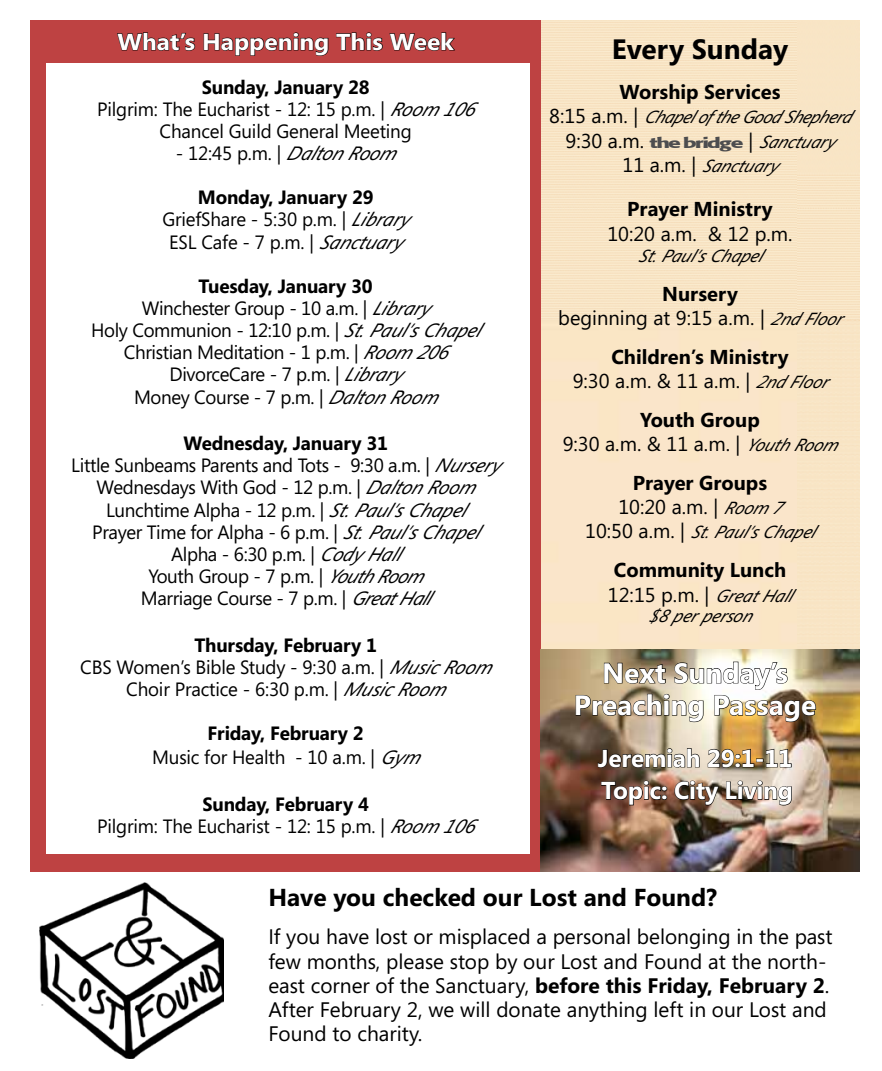
<style>
.page{position:relative;width:882px;height:1071px;background:#fff}
.page>*{position:absolute;margin:0;border:0;box-sizing:border-box;transform-origin:0 0}
.t1{font:700 28px/32.2px "Segoe";color:#fff;text-align:center}
.t2{font:700 28px "Segoe";color:#000}
.t3{font:700 24.5px "Segoe";letter-spacing:-.01em;color:#fff}
.t4{font:700 24.5px "Segoe";color:#000}
.t5{font:700 23.1px "Segoe";color:#fff;scale:1.06 1}
.t6{font:21px/24.2px "Segoe";color:#000}
.t7{font:700 20.12px/24.2px "Segoe";color:#000;text-align:center}
.t8{font:20.12px/24.2px "Segoe";color:#000;text-align:center}
.t9{font:19.25px/22.1px "Segoe";letter-spacing:-.02em;color:#000;text-align:center}
.t10{font:italic 17.5px "Segoe";color:#000}
.s1{font-weight:700}
.s2{font-style:italic}
.s3{font-style:normal;font-size:20.12px}
.s4{font-family:"MARKETPRO";font-size:15.75px;color:#4d4d4f}
.s5{font-style:italic;font-size:17.5px}
.s6{font-weight:400}
.s7{font-weight:400;font-style:italic;font-size:17.5px}
</style>
<div class="page">
<div style="left:30px;top:21px;width:511px;height:851px;background:#be4242"></div>
<svg style="left:117px;top:32px;width:79px;height:19px"></svg>
<svg style="left:203px;top:32px;width:126px;height:24px"></svg>
<svg style="left:336px;top:32px;width:47px;height:19px"></svg>
<svg style="left:389px;top:32px;width:66px;height:19px"></svg>
<div style="left:46px;top:63px;width:483px;height:791px;background:#fff"></div>
<img style="left:541px;top:649px;width:318px;height:223px">
<svg style="left:597px;top:748px;width:103px;height:20px"></svg>
<svg style="left:707px;top:748px;width:85px;height:20px"></svg>
<img style="left:575px;top:661px;width:241px;height:62px">
<svg style="left:601px;top:780px;width:67px;height:26px"></svg>
<svg style="left:674px;top:780px;width:46px;height:26px"></svg>
<svg style="left:726px;top:780px;width:66px;height:26px"></svg>
<img style="left:40px;top:882px;width:184px;height:176px">
<p class="t5" style="left:117px;top:25px;width:319px">What’s Happening This Week</p>
<p class="t9" style="left:97px;top:75px;width:387px"><span class="s1">Sunday, January 28<br></span>Pilgrim: The Eucharist - 12: 15 p.m. | <span class="s2">Room 106<br></span>Chancel Guild General Meeting</p>
<p class="t9" style="left:176px;top:142px;width:229px">- 1 2 : 4 5 p . m . | <span class="s2">DaltonRoom</span></p>
<p class="t9" style="left:162px;top:186px;width:248px"><span class="s1">Monday, January 29<br></span>GriefShare - 5:30 p.m. | <span class="s2">Library<br></span>ESL Cafe - 7 p.m. | <span class="s2">Sanctuary</span></p>
<p class="t9" style="left:91px;top:275px;width:399px"><span class="s1">Tuesday, January 30<br></span>Winchester Group - 10 a.m. | <span class="s2">Library<br></span>Holy Communion - 12:10 p.m. | <span class="s2">St.Paul’sChapel </span>Christian Meditation - 1 p.m. | <span class="s2">Room 206<br></span>DivorceCare - 7 p.m. | <span class="s2">Library<br></span>Money Course - 7 p.m. | <span class="s2">DaltonRoom</span></p>
<p class="t9" style="left:71px;top:432px;width:430px"><span class="s1">Wednesday, January 31<br></span>Little Sunbeams Parents and Tots - 9:30 a.m. | <span class="s2">Nursery </span>Wednesdays With God - 12 p.m. | <span class="s2">DaltonRoom </span>Lunchtime Alpha - 12 p.m. | <span class="s2">St.Paul’sChapel<br></span>Prayer Time for Alpha - 6 p.m. | <span class="s2">St.Paul’sChapel </span>Alpha - 6:30 p.m. | <span class="s2">Cody Hall<br></span>Youth Group - 7 p.m. | <span class="s2">YouthRoom<br></span>Marriage Course - 7 p.m. | <span class="s2">GreatHall</span></p>
<p class="t9" style="left:80px;top:633px;width:420px"><span class="s1">Thursday, February 1<br></span>CBS Women’s Bible Study - 9:30 a.m. | <span class="s2">MusicRoom<br></span>Choir Practice - 6:30 p.m. | <span class="s2">MusicRoom</span></p>
<p class="t9" style="left:152px;top:721px;width:277px;line-height:24.2px"><span class="s1">Friday, February 2<br></span>Music for Health - 10 a.m. | <span class="s2">Gym</span></p>
<p class="t9" style="left:97px;top:792px;width:387px"><span class="s1">Sunday, February 4<br></span>Pilgrim: The Eucharist - 12: 15 p.m. | <span class="s2">Room 106</span></p>
<h1 class="t2" style="left:612px;top:29px;width:178px">Every Sunday</h1>
<p class="t7" style="left:619px;top:79px;width:163px">Worship Services</p>
<p class="t10" style="left:549px;top:107px;width:311px"><span class="s3">8 : 1 5 a . m . |</span> Chapelof theGoodShepherd</p>
<p class="t8" style="left:566px;top:128px;width:271px">9:30 a.m. <span class="s4">the bridge</span> | <span class="s5">Sanctuary</span></p>
<p class="t10" style="left:623px;top:155px;width:157px"><span class="s3">1 1 a . m . |</span> Sanctuary</p>
<p class="t7" style="left:627px;top:196px;width:147px">Prayer Ministry</p>
<p class="t8" style="left:607px;top:221px;width:187px">10:20 a.m. &amp; 12 p.m.</p>
<p class="t10" style="left:638px;top:246px;width:133px">St.Paul’sChap el</p>
<p class="t8" style="left:558px;top:281px;width:292px"><span class="s1">Nursery<br></span>beginning at 9:15 a.m. | <span class="s5">2ndFloor</span></p>
<p class="t7" style="left:573px;top:344px;width:263px">Children’s Ministry<br><span class="s6">9:30 a.m. &amp; 11 a.m. |</span> <span class="s7">2ndFloor</span></p>
<p class="t8" style="left:563px;top:407px;width:284px"><span class="s1">Youth Group<br></span>9:30 a.m. &amp; 11 a.m. | <span class="s5">YouthRoom</span></p>
<p class="t7" style="left:618px;top:470px;width:172px">Prayer Groups<br><span class="s6">10:20 a.m. |</span> <span class="s7">Room 7</span></p>
<p class="t10" style="left:585px;top:522px;width:238px"><span class="s3">1 0 : 5 0 a . m . |</span> St.Paul’sChapel</p>
<p class="t7" style="left:608px;top:557px;width:193px;text-align:left">Community Lunch<br><span class="s6">12:15 p.m. |</span> <span class="s7">GreatHall</span></p>
<p class="t10" style="left:649px;top:605px;width:112px">$8perperson</p>
<h1 class="t1" style="left:574px;top:656px;width:244px">Next Sunday’s<br>Preaching Passage</h1>
<p class="t3" style="left:598px;top:741px;width:196px">Jeremiah 29:1-11</p>
<p class="t3" style="left:601px;top:773px;width:193px">Topic: City Living</p>
<p class="t4" style="left:268px;top:880px;width:450px">Have you checked our Lost and Found?</p>
<p class="t6" style="left:268px;top:924px;width:566px">If you have lost or misplaced a personal belonging in the past few months, please stop by our Lost and Found at the north&shy;east corner of the Sanctuary, <span class="s1">before this Friday, February 2</span>.<br>After February 2, we will donate anything left in our Lost and Found to charity.</p>
</div>
